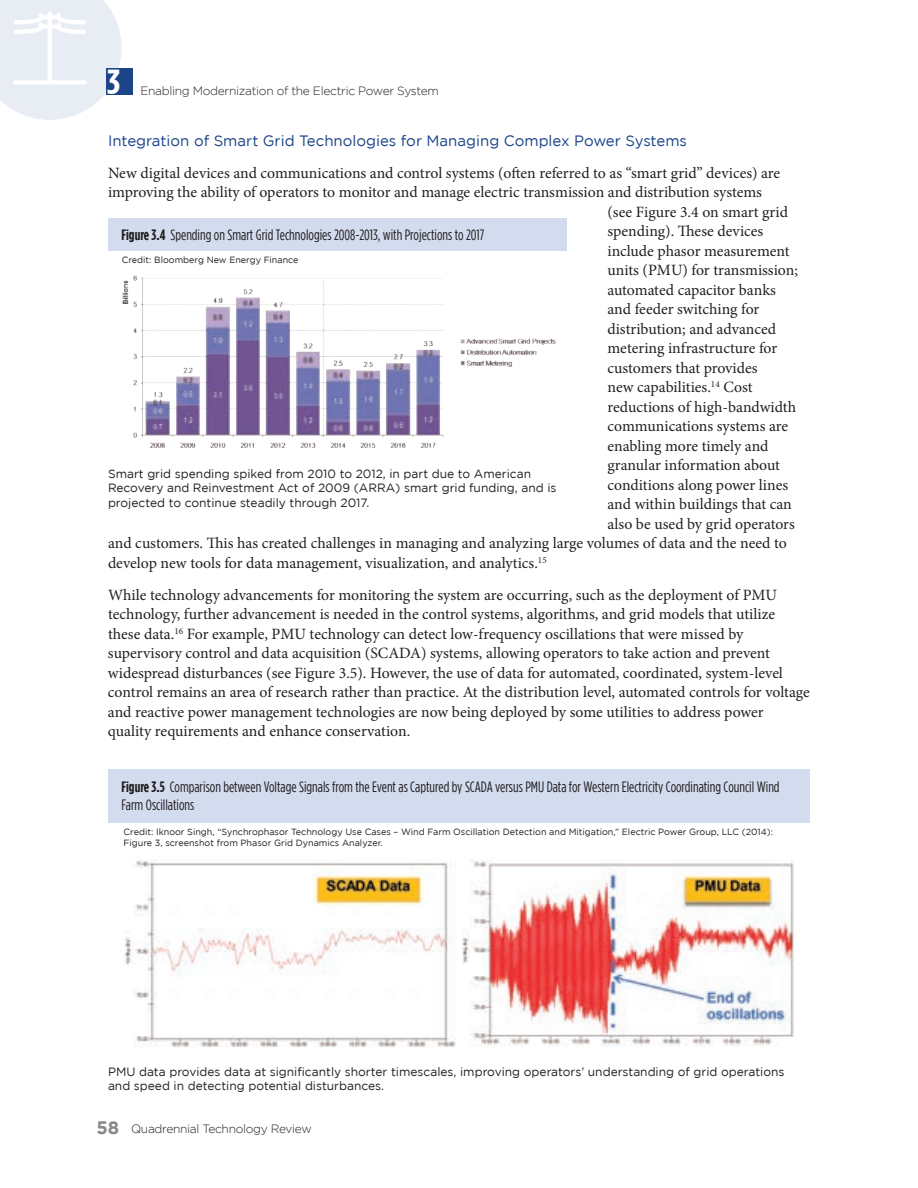
<style>
.page{position:relative;width:918px;height:1188px;background:#fff}
.page>*{position:absolute;margin:0;border:0;box-sizing:border-box;transform-origin:0 0}
.t1{font:700 34.65px "Gotham Condensed";color:#fff;scale:1.15 1}
.Body_Text{font:15.75px/19.5px "Minion Pro";color:#231f20}
.Figure_Text{font:15px/18px "Gotham Condensed";color:#231f20}
.Header_Three{font:15px "Gotham";color:#1b4489}
.figure_footer{font:12px/14.4px "Gotham";color:#231f20}
.t2{font:300 12px "Gotham";letter-spacing:-.025em;color:#231f20}
.Credit{font:9px/10.8px "Gotham";color:#231f20}
.s1{font-weight:700}
.s2{font-weight:700;font-size:18px;color:#8a888a}
</style>
<div class="page">
<svg style="left:0;top:0;width:122px;height:120px"></svg>
<div style="left:106px;top:68px;width:27px;height:27px;background:#1b4489"></div>
<div style="left:108px;top:218px;width:459px;height:33px;background:#d3dcef"></div>
<img style="left:122px;top:275px;width:434px;height:173px">
<div style="left:108px;top:769px;width:702px;height:54px;background:#d3dcef"></div>
<img style="left:124px;top:859px;width:670px;height:188px">
<h1 class="t1" style="left:107px;top:62px;width:13px">3</h1>
<p class="t2" style="left:140px;top:84px;width:300px">Enabling Modernization of the Electric Power System</p>
<p class="Header_Three" style="left:108px;top:132px;width:581px">Integration of Smart Grid Technologies for Managing Complex Power Systems</p>
<p class="Body_Text" style="left:108px;top:163px;width:674px">New digital devices and communications and control systems (often referred to as “smart grid” devices) are</p>
<p class="Body_Text" style="left:108px;top:183px;width:656px">improving the ability of operators to monitor and manage electric transmission and distribution systems</p>
<p class="Body_Text" style="left:607px;top:202px;width:182px">(see Figure 3.4 on smart grid</p>
<p class="Body_Text" style="left:607px;top:222px;width:157px">spending). These devices</p>
<p class="Body_Text" style="left:607px;top:241px;width:184px">include phasor measurement</p>
<p class="Body_Text" style="left:607px;top:261px;width:192px">units (PMU) for transmission;</p>
<p class="Body_Text" style="left:607px;top:280px;width:170px">automated capacitor banks</p>
<p class="Body_Text" style="left:607px;top:300px;width:153px">and feeder switching for</p>
<p class="Body_Text" style="left:607px;top:319px;width:170px">distribution; and advanced</p>
<p class="Body_Text" style="left:607px;top:339px;width:171px">metering infrastructure for</p>
<p class="Body_Text" style="left:607px;top:358px;width:152px">customers that provides</p>
<p class="Body_Text" style="left:607px;top:378px;width:147px">new capabilities.<sup>14</sup> Cost</p>
<p class="Body_Text" style="left:608px;top:397px;width:190px">reductions of high-bandwidth</p>
<p class="Body_Text" style="left:608px;top:417px;width:182px">communications systems are</p>
<p class="Body_Text" style="left:608px;top:436px;width:163px">enabling more timely and</p>
<p class="Body_Text" style="left:608px;top:456px;width:174px">granular information about</p>
<p class="Body_Text" style="left:608px;top:475px;width:182px">conditions along power lines</p>
<p class="Body_Text" style="left:608px;top:495px;width:186px">and within buildings that can</p>
<p class="Body_Text" style="left:608px;top:514px;width:189px">also be used by grid operators</p>
<p class="Body_Text" style="left:108px;top:534px;width:680px">and customers. This has created challenges in managing and analyzing large volumes of data and the need to</p>
<p class="Body_Text" style="left:108px;top:553px;width:440px">develop new tools for data management, visualization, and analytics.<sup>15</sup></p>
<p class="Body_Text" style="left:108px;top:585px;width:703px">While technology advancements for monitoring the system are occurring, such as the deployment of PMU technology, further advancement is needed in the control systems, algorithms, and grid models that utilize these data.<sup>16</sup> For example, PMU technology can detect low-frequency oscillations that were missed by supervisory control and data acquisition (SCADA) systems, allowing operators to take action and prevent widespread disturbances (see Figure 3.5). However, the use of data for automated, coordinated, system-level control remains an area of research rather than practice. At the distribution level, automated controls for voltage and reactive power management technologies are now being deployed by some utilities to address power quality requirements and enhance conservation.</p>
<p class="Figure_Text" style="left:122px;top:225px;width:364px"><span class="s1">Figure 3.4</span> Spending on Smart Grid Technologies 2008-2013, with Projections to 2017</p>
<p class="Credit" style="left:122px;top:254px;width:178px">Credit: Bloomberg New Energy Finance</p>
<p class="figure_footer" style="left:108px;top:466px;width:450px">Smart grid spending spiked from 2010 to 2012, in part due to American<br>Recovery and Reinvestment Act of 2009 (ARRA) smart grid funding, and is projected to continue steadily through 2017.</p>
<p class="Figure_Text" style="left:122px;top:778px;width:660px"><span class="s1">Figure 3.5</span> Comparison between Voltage Signals from the Event as Captured by SCADA versus PMU Data for Western Electricity Coordinating Council Wind<br>Farm Oscillations</p>
<p class="Credit" style="left:124px;top:827px;width:651px">Credit: Iknoor Singh, “Synchrophasor Technology Use Cases – Wind Farm Oscillation Detection and Mitigation,” Electric Power Group, LLC (2014):<br>Figure 3, screenshot from Phasor Grid Dynamics Analyzer.</p>
<p class="figure_footer" style="left:108px;top:1064px;width:678px">PMU data provides data at significantly shorter timescales, improving operators’ understanding of grid operations and speed in detecting potential disturbances.</p>
<p class="t2" style="left:97px;top:1122px;width:217px"><span class="s2">58</span> Quadrennial Technology Review</p>
</div>
